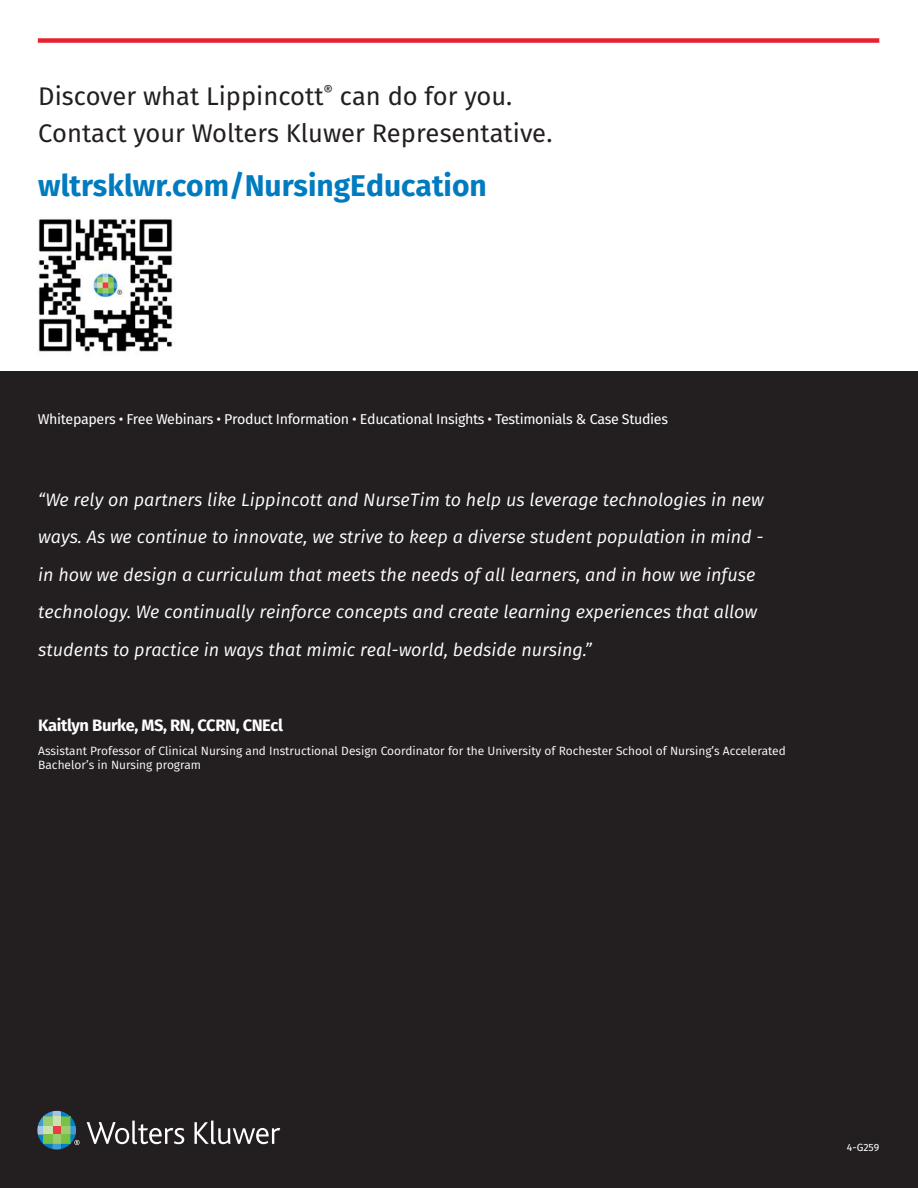
<style>
.page{position:relative;width:918px;height:1188px;background:#fff}
.page>*{position:absolute;margin:0;border:0;box-sizing:border-box;transform-origin:0 0}
.Cover_Quote_Fira_20_pt{font:700 30px "Fira Sans";color:#007bbf}
.Cover_Quote_Fira_20_pt-2{font:25.5px/37.5px "Fira Sans";color:#231f20}
.t1{font:italic 18px/37.5px "Fira Sans";color:#fff}
.t2{font:700 16.5px "Fira Sans";letter-spacing:-.025em;color:#fff}
.t3{font:14.25px "Fira Sans";letter-spacing:-.025em;color:#fff}
.t4{font:12px/14.4px "Fira Sans";color:#fff}
.Body_text{font:10.5px "Fira Sans";color:#fff}
</style>
<div class="page">
<div style="left:38px;top:38px;width:841px;height:5px;background:#e6222f"></div>
<div style="left:0;top:372px;width:918px;height:816px;background:#231f20"></div>
<svg style="left:87px;top:1121px;width:97px;height:23px"></svg>
<svg style="left:194px;top:1121px;width:86px;height:23px"></svg>
<svg style="left:37px;top:1111px;width:43px;height:39px"></svg>
<img style="left:38px;top:218px;width:135px;height:134px">
<p class="Cover_Quote_Fira_20_pt-2" style="left:38px;top:77px;width:516px">Discover what Lippincott<sup>®</sup> can do for you.<br>Contact your Wolters Kluwer Representative.</p>
<p class="Cover_Quote_Fira_20_pt" style="left:38px;top:161px;width:450px">wltrsklwr.com/NursingEducation</p>
<p class="t3" style="left:38px;top:408px;width:632px">Whitepapers • Free Webinars • Product Information • Educational Insights • Testimonials &amp; Case Studies</p>
<p class="t1" style="left:38px;top:480px;width:727px">“We rely on partners like Lippincott and NurseTim to help us leverage technologies in new ways. As we continue to innovate, we strive to keep a diverse student population in mind - in how we design a curriculum that meets the needs of all learners, and in how we infuse technology. We continually reinforce concepts and create learning experiences that allow students to practice in ways that mimic real-world, bedside nursing.”</p>
<p class="t2" style="left:38px;top:711px;width:246px">Kaitlyn Burke, MS, RN, CCRN, CNEcl</p>
<p class="t4" style="left:38px;top:743px;width:749px">Assistant Professor of Clinical Nursing and Instructional Design Coordinator for the University of Rochester School of Nursing’s Accelerated<br>Bachelor’s in Nursing program</p>
<p class="Body_text" style="left:847px;top:1140px;width:34px">4-G259</p>
</div>
